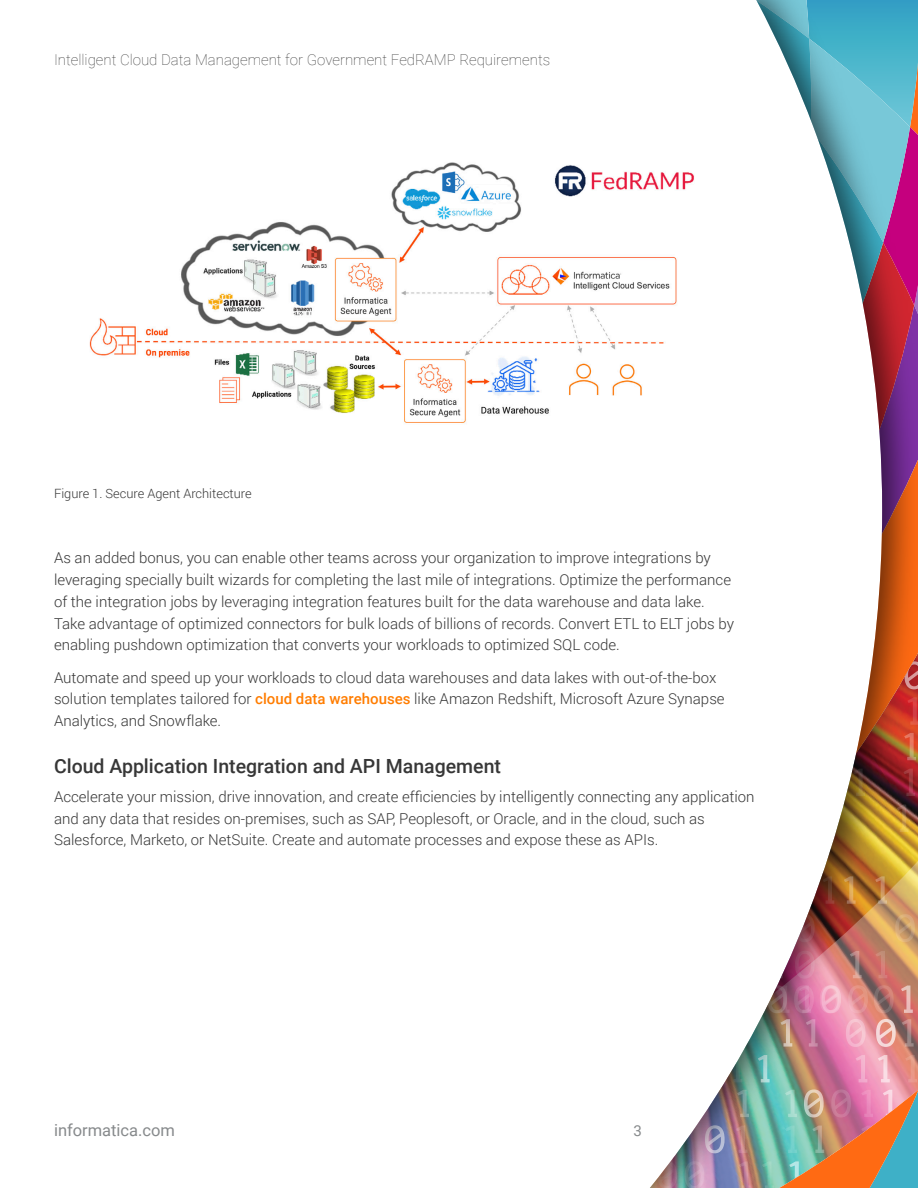
<style>
.page{position:relative;width:918px;height:1188px;background:#fff}
.page>*{position:absolute;margin:0;border:0;box-sizing:border-box;transform-origin:0 0}
.t1{font:500 19.5px "Roboto";color:#373737}
.t2{font:16.5px "Roboto";color:#878a8c}
.t3{font:300 15px/21.8px "Roboto";color:#373737}
.t4{font:100 15px "Roboto";color:#373737}
.t5{font:15px "Roboto";color:#878a8c}
.t6{font:300 12.75px "Roboto";color:#373737}
.s1{font-weight:500;color:#ff7d00}
</style>
<div class="page">
<img style="left:879px;top:0;width:39px;height:1188px">
<img style="left:650px;top:0;width:229px;height:1188px">
<img style="left:89px;top:161px;width:656px;height:299px">
<p class="t4" style="left:54px;top:49px;width:498px">Intelligent Cloud Data Management for Government FedRAMP Requirements</p>
<p class="t6" style="left:54px;top:485px;width:199px">Figure 1. Secure Agent Architecture</p>
<p class="t3" style="left:54px;top:547px;width:682px">As an added bonus, you can enable other teams across your organization to improve integrations by leveraging specially built wizards for completing the last mile of integrations. Optimize the performance of the integration jobs by leveraging integration features built for the data warehouse and data lake.<br>Take advantage of optimized connectors for bulk loads of billions of records. Convert ETL to ELT jobs by enabling pushdown optimization that converts your workloads to optimized SQL code.</p>
<p class="t3" style="left:54px;top:666px;width:672px">Automate and speed up your workloads to cloud data warehouses and data lakes with out-of-the-box solution templates tailored for <span class="s1">cloud data warehouses</span> like Amazon Redshift, Microsoft Azure Synapse<br>Analytics, and Snowflake.</p>
<h1 class="t1" style="left:54px;top:752px;width:449px">Cloud Application Integration and API Management</h1>
<p class="t3" style="left:54px;top:785px;width:702px">Accelerate your mission, drive innovation, and create efficiencies by intelligently connecting any application and any data that resides on-premises, such as SAP, Peoplesoft, or Oracle, and in the cloud, such as<br>Salesforce, Marketo, or NetSuite. Create and automate processes and expose these as APIs.</p>
<p class="t2" style="left:54px;top:1118px;width:123px">informatica.com</p>
<p class="t5" style="left:634px;top:1120px;width:10px">3</p>
</div>
